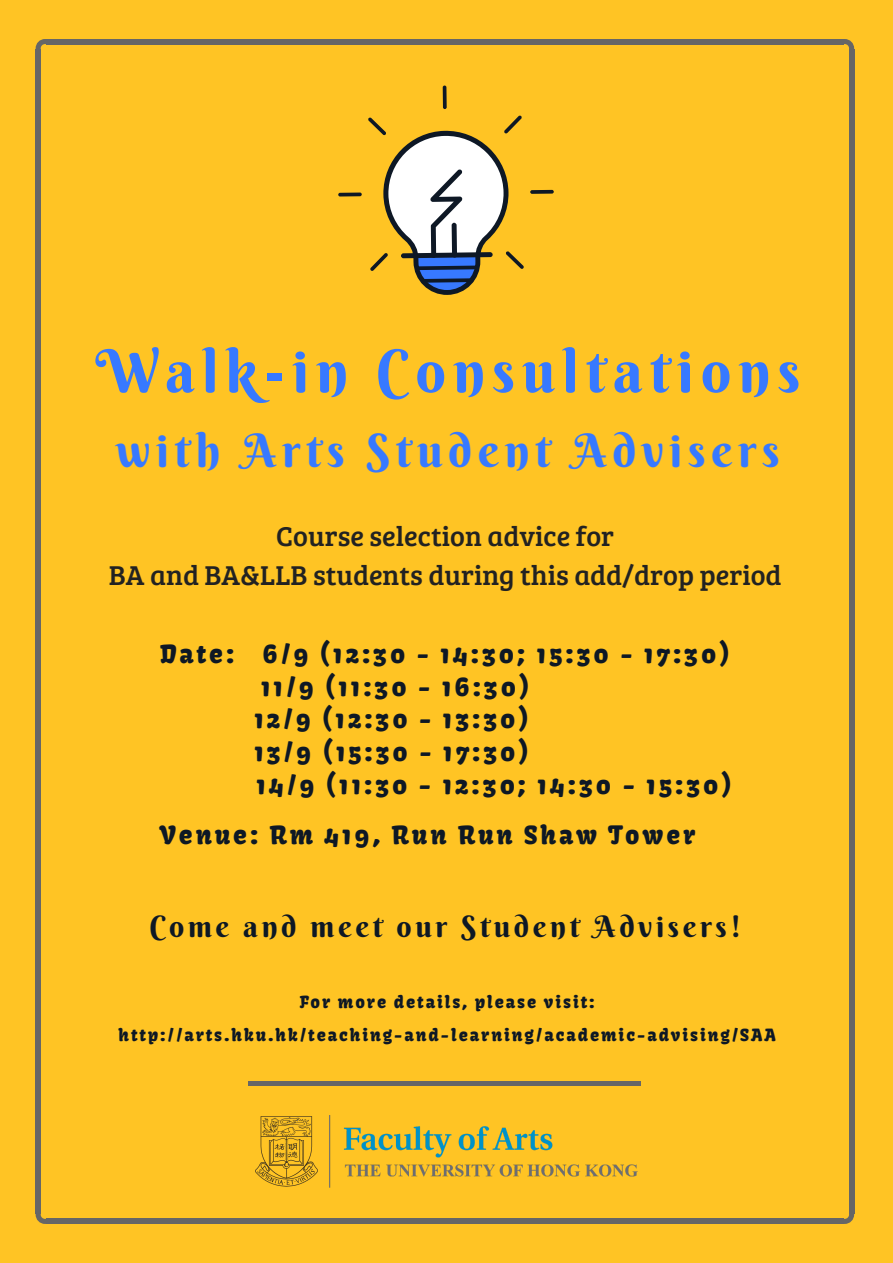
<style>
.page{position:relative;width:893px;height:1263px;background:#ffc424}
.page>*{position:absolute;margin:0;border:0;box-sizing:border-box;transform-origin:0 0}
.t1{font:59.62px "Berkshire Swash";letter-spacing:.12em;color:#3779ff}
.t2{font:46.35px "Berkshire Swash";letter-spacing:.12em;color:#3779ff}
.t3{font:29.78px "Berkshire Swash";letter-spacing:.12em;color:#0e1825}
.t4{font:28.12px/39.4px "Bree Serif";color:#222;text-align:center}
.t5{font:24.83px/32.6px "Kavoon";letter-spacing:.12em;color:#0e1825}
.t6{font:16.58px/33.2px "Kavoon";letter-spacing:.12em;color:#0e1825;text-align:center}
</style>
<div class="page">
<div style="left:46px;top:39px;width:798px;height:5px;background:#666"></div>
<svg style="left:843px;top:39px;width:11px;height:10px"></svg>
<svg style="left:36px;top:39px;width:10px;height:10px"></svg>
<div style="left:849px;top:49px;width:5px;height:1164px;background:#666"></div>
<svg style="left:843px;top:1213px;width:11px;height:11px"></svg>
<div style="left:36px;top:49px;width:5px;height:1164px;background:#666"></div>
<div style="left:46px;top:1219px;width:798px;height:5px;background:#666"></div>
<svg style="left:36px;top:1213px;width:10px;height:11px"></svg>
<svg style="left:530px;top:190px;width:24px;height:4px"></svg>
<svg style="left:338px;top:193px;width:24px;height:3px"></svg>
<svg style="left:443px;top:86px;width:4px;height:23px"></svg>
<svg style="left:368px;top:115px;width:156px;height:180px"></svg>
<img style="left:221px;top:1081px;width:450px;height:138px">
<h1 class="t1" style="left:95px;top:334px;width:706px">Walk-in Consultations</h1>
<h2 class="t2" style="left:116px;top:421px;width:665px">with Arts Student Advisers</h2>
<p class="t4" style="left:109px;top:515px;width:674px">Course selection advice for<br>BA and BA&amp;LLB students during this add/drop period</p>
<p class="t5" style="left:160px;top:638px;width:571px">Date: 6/9 (12:30 - 14:30; 15:30 - 17:30)</p>
<p class="t5" style="left:254px;top:670px;width:276px">11/9 (11:30 - 16:30)<br>12/9 (12:30 - 13:30)</p>
<p class="t5" style="left:257px;top:768px;width:477px">14/9 (11:30 - 12:30; 14:30 - 15:30)</p>
<p class="t5" style="left:254px;top:736px;width:276px">13/9 (15:30 - 17:30)</p>
<p class="t5" style="left:160px;top:818px;width:536px">Venue: Rm 419, Run Run Shaw Tower</p>
<p class="t3" style="left:149px;top:908px;width:593px">Come and meet our Student Advisers!</p>
<p class="t6" style="left:119px;top:985px;width:659px">For more details, please visit: http://arts.hku.hk/teaching-and-learning/academic-advising/SAA</p>
</div>
